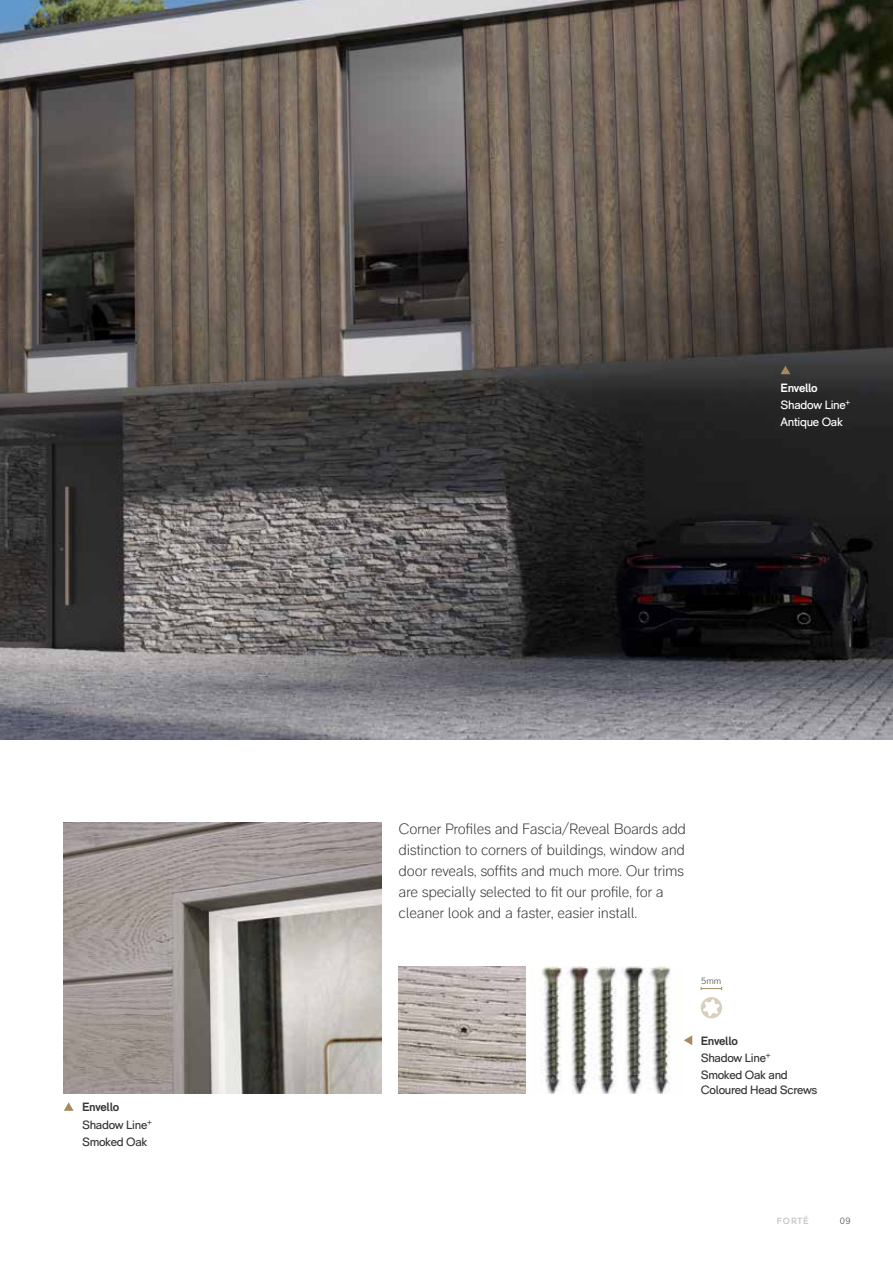
<style>
.page{position:relative;width:893px;height:1263px;background:#fff}
.page>*{position:absolute;margin:0;border:0;box-sizing:border-box;transform-origin:0 0}
.t1{font:300 15px/21px "RM Pro";letter-spacing:-.025em;color:#353739}
.t2{font:12px/17.1px "RM Pro";letter-spacing:-.025em;color:#353739}
.t3{font:12px/17.1px "RM Pro";letter-spacing:-.025em;color:#fff}
.t4{font:300 9px "RM Pro";color:#353739}
.t5{font:700 9px "RM Pro";letter-spacing:.1em;color:#cbc9c7}
.s1{font-weight:700}
</style>
<div class="page">
<img style="left:0;top:0;width:893px;height:739px">
<svg style="left:780px;top:366px;width:10px;height:8px"></svg>
<svg style="left:684px;top:1035px;width:8px;height:10px"></svg>
<svg style="left:64px;top:1102px;width:10px;height:9px"></svg>
<img style="left:540px;top:966px;width:131px;height:128px">
<img style="left:399px;top:966px;width:127px;height:128px">
<svg style="left:701px;top:997px;width:21px;height:21px"></svg>
<img style="left:64px;top:822px;width:318px;height:272px">
<svg style="left:701px;top:987px;width:21px;height:3px"></svg>
<p class="t2" style="left:82px;top:1099px;width:71px"><span class="s1">Envello<br></span>Shadow Line<sup>+<br></sup>Smoked Oak</p>
<p class="t3" style="left:780px;top:379px;width:71px"><span class="s1">Envello<br></span>Shadow Line<sup>+<br></sup>Antique Oak</p>
<p class="t1" style="left:399px;top:818px;width:289px">Corner Profiles and Fascia/Reveal Boards add distinction to corners of buildings, window and door reveals, soffits and much more. Our trims are specially selected to fit our profile, for a cleaner look and a faster, easier install.</p>
<p class="t4" style="left:701px;top:976px;width:22px">5mm</p>
<p class="t2" style="left:701px;top:1032px;width:89px"><span class="s1">Envello<br></span>Shadow Line<sup>+<br></sup>Smoked Oak and</p>
<p class="t2" style="left:701px;top:1081px;width:118px">Coloured Head Screws</p>
<p class="t5" style="left:777px;top:1215px;width:33px">FORTÉ</p>
<p class="t4" style="left:840px;top:1216px;width:12px">09</p>
</div>
